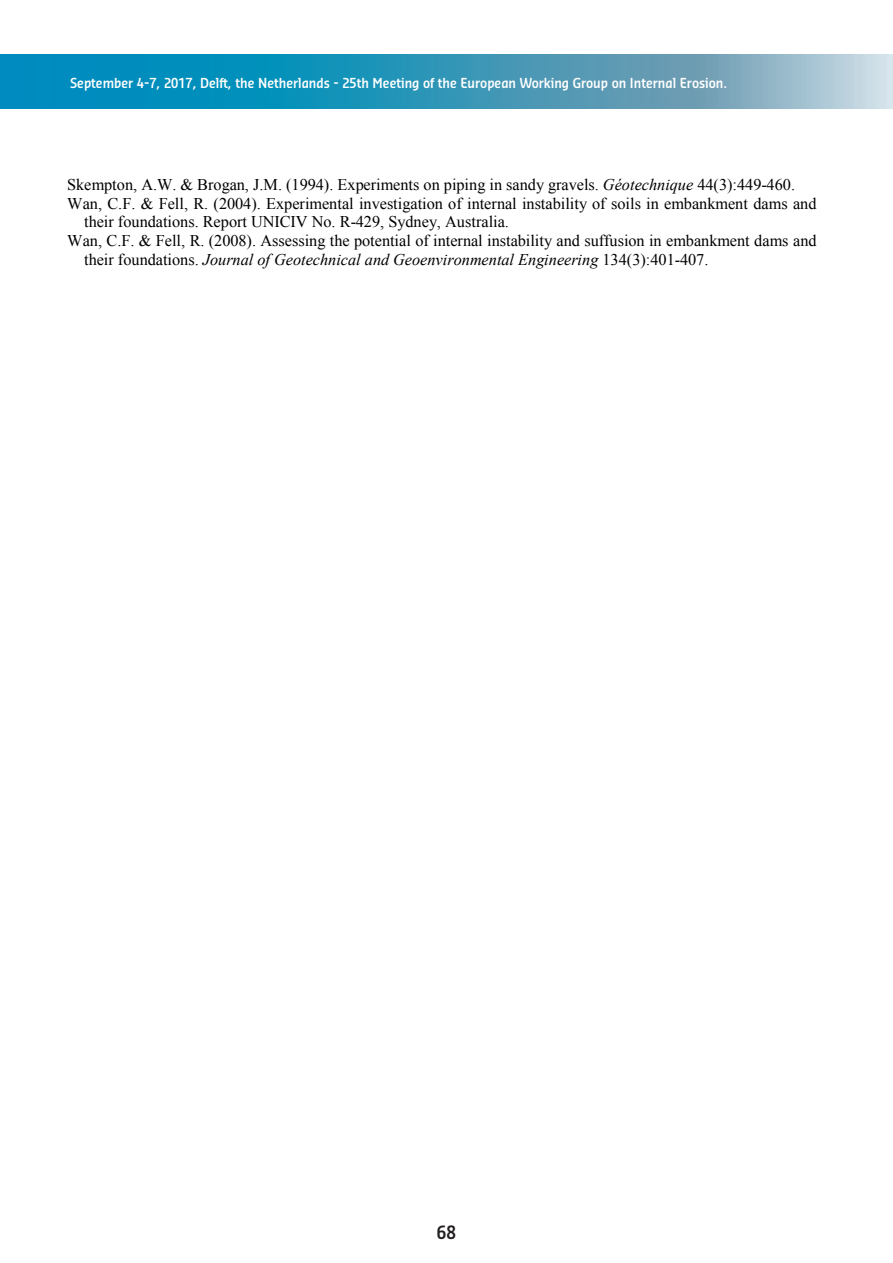
<style>
.page{position:relative;width:893px;height:1263px;background:#fff}
.page>*{position:absolute;margin:0;border:0;box-sizing:border-box;transform-origin:0 0}
.t1{font:600 18px "Sansa Con Pro";color:#231f20}
.t2{font:16.35px "Times New Roman";color:#000}
.t3{font:italic 16.35px "Times New Roman";color:#000}
.t4{font:600 13.5px "Sansa Con Pro";color:#fff}
.s1{font-style:italic}
.s2{font-style:normal}
</style>
<div class="page">
<svg style="left:0;top:54px;width:893px;height:54px;background:#3f9cbd"></svg>
<p class="t4" style="left:70px;top:74px;width:659px">September 4-7, 2017, Delft, the Netherlands - 25th Meeting of the European Working Group on Internal Erosion.</p>
<p class="t2" style="left:67px;top:174px;width:729px">Skempton, A.W. &amp; Brogan, J.M. (1994). Experiments on piping in sandy gravels. <span class="s1">Géotechnique</span> 44(3):449-460.</p>
<p class="t2" style="left:67px;top:192px;width:751px">Wan, C.F. &amp; Fell, R. (2004). Experimental investigation of internal instability of soils in embankment dams and</p>
<p class="t2" style="left:84px;top:211px;width:426px">their foundations. Report UNICIV No. R-429, Sydney, Australia.</p>
<p class="t2" style="left:67px;top:230px;width:751px">Wan, C.F. &amp; Fell, R. (2008). Assessing the potential of internal instability and suffusion in embankment dams and</p>
<p class="t3" style="left:84px;top:248px;width:626px"><span class="s2">their foundations.</span> Journal of Geotechnical and Geoenvironmental Engineering <span class="s2">134(3):401-407.</span></p>
<p class="t1" style="left:437px;top:1220px;width:21px">68</p>
</div>
